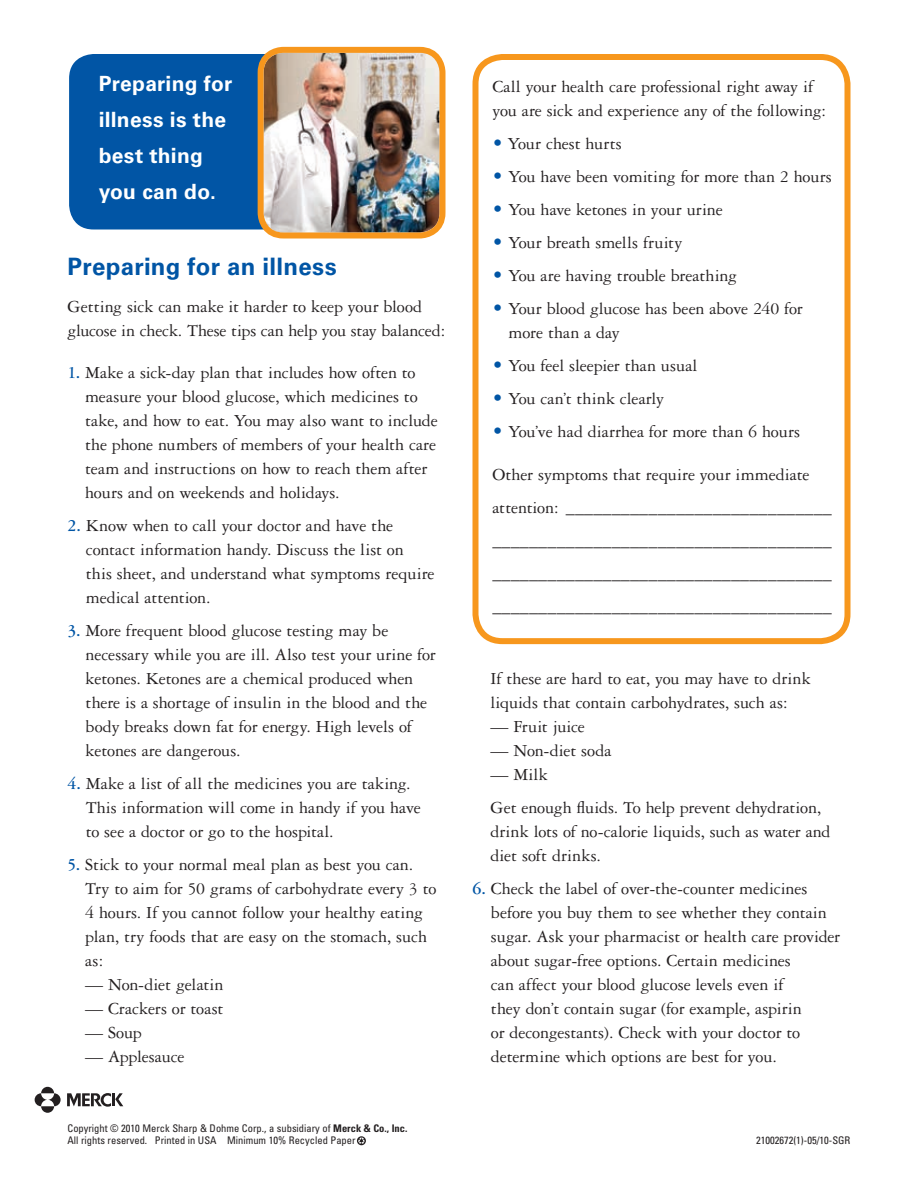
<style>
.page{position:relative;width:918px;height:1188px;background:#fff}
.page>*{position:absolute;margin:0;border:0;box-sizing:border-box;transform-origin:0 0}
.t1{font:700 24px "Univers";letter-spacing:.01em;color:#0155a5}
.t2{font:700 21px/36px "Univers";letter-spacing:.015em;color:#fff}
.t3{font:18px/24px "Garamond Three";letter-spacing:-.005em;color:#231f20}
.t4{font:condensed 10.5px/12px "Univers";color:#231f20}
.s1{font-weight:700;color:#0155a5}
.s2{font-size:21px;color:#0155a5}
.s3{font-weight:700}
</style>
<div class="page">
<div style="left:472px;top:54px;width:378px;height:590px;border:6px solid #f7971d;border-radius:27px"></div>
<div style="left:69px;top:54px;width:335px;height:176px;background:#0155a5;border-radius:24px"></div>
<img style="left:265px;top:54px;width:174px;height:178px">
<div style="left:258px;top:47px;width:188px;height:192px;border:6px solid #f7971d;border-radius:23px"></div>
<svg style="left:357px;top:1136px;width:9px;height:9px"></svg>
<svg style="left:67px;top:1093px;width:56px;height:14px"></svg>
<svg style="left:41px;top:1087px;width:13px;height:6px"></svg>
<svg style="left:41px;top:1106px;width:13px;height:7px"></svg>
<svg style="left:35px;top:1093px;width:12px;height:13px"></svg>
<svg style="left:48px;top:1093px;width:13px;height:13px"></svg>
<p class="t2" style="left:99px;top:66px;width:135px">Preparing for illness is the best thing you can do.</p>
<h1 class="t1" style="left:68px;top:252px;width:271px">Preparing for an illness</h1>
<p class="t3" style="left:68px;top:295px;width:379px">Getting sick can make it harder to keep your blood glucose in check. These tips can help you stay balanced:</p>
<p class="t3" style="left:85px;top:361px;width:354px;text-indent:-18px"><span class="s1">1.</span> Make a sick-day plan that includes how often to measure your blood glucose, which medicines to take, and how to eat. You may also want to include the phone numbers of members of your health care team and instructions on how to reach them after hours and on weekends and holidays.</p>
<p class="t3" style="left:86px;top:514px;width:350px;text-indent:-18px"><span class="s1">2.</span> Know when to call your doctor and have the contact information handy. Discuss the list on<br>this sheet, and understand what symptoms require medical attention.</p>
<p class="t3" style="left:86px;top:619px;width:352px;text-indent:-18px"><span class="s1">3.</span> More frequent blood glucose testing may be necessary while you are ill. Also test your urine for ketones. Ketones are a chemical produced when there is a shortage of insulin in the blood and the body breaks down fat for energy. High levels of ketones are dangerous.</p>
<p class="t3" style="left:86px;top:772px;width:337px;text-indent:-18px"><span class="s1">4.</span> Make a list of all the medicines you are taking.<br>This information will come in handy if you have to see a doctor or go to the hospital.</p>
<p class="t3" style="left:85px;top:853px;width:353px;text-indent:-18px"><span class="s1">5.</span> Stick to your normal meal plan as best you can.<br>Try to aim for 50 grams of carbohydrate every 3 to 4 hours. If you cannot follow your healthy eating plan, try foods that are easy on the stomach, such as:</p>
<p class="t3" style="left:85px;top:973px;width:140px">— Non-diet gelatin</p>
<p class="t3" style="left:85px;top:997px;width:140px">— Crackers or toast</p>
<p class="t3" style="left:85px;top:1021px;width:58px">— Soup</p>
<p class="t3" style="left:85px;top:1045px;width:101px">— Applesauce</p>
<p class="t3" style="left:492px;top:74px;width:335px">Call your health care professional right away if you are sick and experience any of the following:</p>
<p class="t3" style="left:492px;top:131px;width:131px"><span class="s2">•</span> Your chest hurts</p>
<p class="t3" style="left:492px;top:164px;width:341px"><span class="s2">•</span> You have been vomiting for more than 2 hours</p>
<p class="t3" style="left:492px;top:197px;width:232px"><span class="s2">•</span> You have ketones in your urine</p>
<p class="t3" style="left:492px;top:230px;width:191px"><span class="s2">•</span> Your breath smells fruity</p>
<p class="t3" style="left:492px;top:263px;width:246px"><span class="s2">•</span> You are having trouble breathing</p>
<p class="t3" style="left:509px;top:296px;width:296px;text-indent:-16px"><span class="s2">•</span> Your blood glucose has been above 240 for more than a day</p>
<p class="t3" style="left:492px;top:353px;width:207px"><span class="s2">•</span> You feel sleepier than usual</p>
<p class="t3" style="left:492px;top:386px;width:173px"><span class="s2">•</span> You can’t think clearly</p>
<p class="t3" style="left:492px;top:419px;width:309px"><span class="s2">•</span> You’ve had diarrhea for more than 6 hours</p>
<p class="t3" style="left:492px;top:458px;width:341px;line-height:33px">Other symptoms that require your immediate attention: _____________________________ _____________________________________ _____________________________________ _____________________________________</p>
<p class="t3" style="left:490px;top:667px;width:322px">If these are hard to eat, you may have to drink liquids that contain carbohydrates, such as:</p>
<p class="t3" style="left:490px;top:715px;width:96px">— Fruit juice</p>
<p class="t3" style="left:490px;top:739px;width:123px">— Non-diet soda</p>
<p class="t3" style="left:490px;top:758px;width:332px;line-height:33px">— Milk<br>Get enough fluids. To help prevent dehydration,</p>
<p class="t3" style="left:490px;top:820px;width:342px">drink lots of no-calorie liquids, such as water and diet soft drinks.</p>
<p class="t3" style="left:491px;top:877px;width:351px;text-indent:-18px"><span class="s1">6.</span> Check the label of over-the-counter medicines before you buy them to see whether they contain sugar. Ask your pharmacist or health care provider about sugar-free options. Certain medicines<br>can affect your blood glucose levels even if<br>they don’t contain sugar (for example, aspirin<br>or decongestants). Check with your doctor to determine which options are best for you.</p>
<p class="t4" style="left:68px;top:1122px;width:341px">Copyright © 2010 Merck Sharp &amp; Dohme Corp., a subsidiary of <span class="s3">Merck &amp; Co., Inc.<br></span>All rights reserved. Printed in USA Minimum 10% Recycled Paper</p>
<p class="t4" style="left:756px;top:1134px;width:96px">21002672(1)-05/10-SGR</p>
</div>
